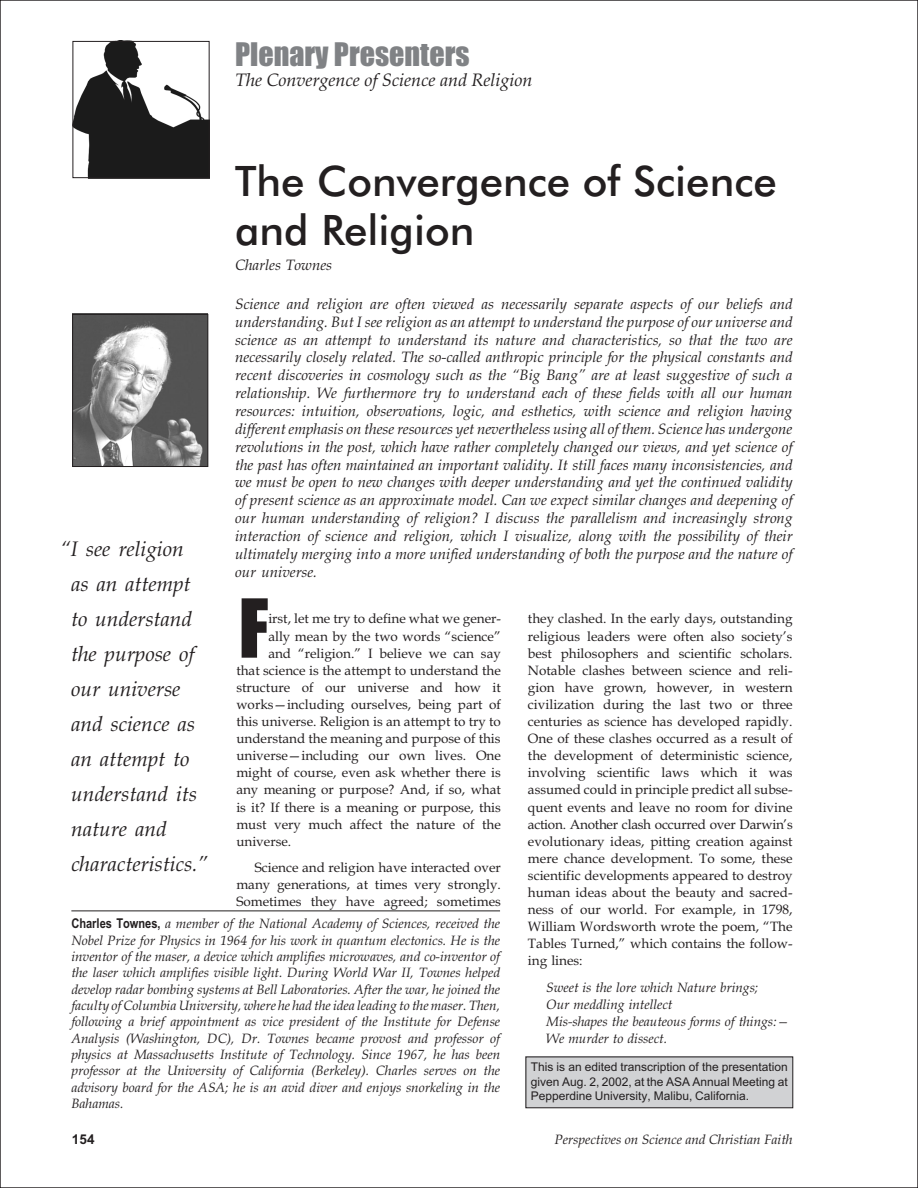
<style>
.page{position:relative;width:918px;height:1188px;background:#fff}
.page>*{position:absolute;margin:0;border:0;box-sizing:border-box;transform-origin:0 0}
.t1{font:700 75px "Impact";color:#231f20}
.t2{font:42px/49.1px "Futura Md BT";color:#231f20}
.t3{font:30px "Impact";color:#808285}
.t4{font:italic 21px/35.1px "Book Antiqua";color:#231f20}
.t5{font:italic 18px "Book Antiqua";color:#231f20}
.t6{font:italic 15px/17.9px "Book Antiqua";color:#231f20;text-align:justify}
.t7{font:13.5px/17.1px "Book Antiqua";color:#231f20;text-align:justify}
.t8{font:italic 13.5px/16.4px "Book Antiqua";color:#231f20}
.t9{font:700 13.5px "Arial";color:#231f20}
.t10{font:12px/14.7px "Arial";color:#231f20;text-align:justify}
.s1{font-family:"Arial Narrow";font-weight:700;font-style:normal}
</style>
<div class="page">
<img style="left:74px;top:43px;width:134px;height:133px">
<div style="left:72px;top:41px;width:138px;height:137px;border:1px solid #231f20"></div>
<hr style="left:71px;top:910px;width:429px;height:1px;background:#231f20">
<img style="left:74px;top:316px;width:132px;height:149px">
<div style="left:72px;top:314px;width:136px;height:153px;border:1px solid #231f20"></div>
<div style="left:525px;top:1056px;width:268px;height:52px;background:#d1d2d4"></div>
<div style="left:525px;top:1056px;width:268px;height:52px;border:1px solid #231f20"></div>
<h3 class="t3" style="left:235px;top:44px;width:236px">Plenary Presenters</h3>
<h3 class="t5" style="left:235px;top:73px;width:299px">The Convergence of Science and Religion</h3>
<h2 class="t2" style="left:235px;top:160px;width:543px">The Convergence of Science and Religion</h2>
<p class="t6" style="left:235px;top:258px;width:98px">Charles Townes</p>
<p class="t6" style="left:235px;top:297px;width:559px">Science and religion are often viewed as necessarily separate aspects of our beliefs and understanding. But I see religion as an attempt to understand the purpose of our universe and science as an attempt to understand its nature and characteristics, so that the two are necessarily closely related. The so-called anthropic principle for the physical constants and recent discoveries in cosmology such as the “Big Bang” are at least suggestive of such a relationship. We furthermore try to understand each of these fields with all our human resources: intuition, observations, logic, and esthetics, with science and religion having different emphasis on these resources yet nevertheless using all of them. Science has undergone revolutions in the post, which have rather completely changed our views, and yet science of the past has often maintained an important validity. It still faces many inconsistencies, and we must be open to new changes with deeper understanding and yet the continued validity of present science as an approximate model. Can we expect similar changes and deepening of our human understanding of religion? I discuss the parallelism and increasingly strong interaction of science and religion, which I visualize, along with the possibility of their ultimately merging into a more unified understanding of both the purpose and the nature of our universe.</p>
<h1 class="t1" style="left:239px;top:588px;width:31px">F</h1>
<h3 class="t4" style="left:71px;top:534px;width:139px;text-indent:-11px">“I see religion<br>as an attempt to understand the purpose of our universe and science as an attempt to understand its nature and characteristics.”</h3>
<p class="t7" style="left:268px;top:612px;width:234px">irst, let me try to define what we gener-</p>
<p class="t7" style="left:268px;top:629px;width:234px">ally mean by the two words “science”</p>
<p class="t7" style="left:268px;top:646px;width:234px">and “religion.” I believe we can say</p>
<p class="t7" style="left:236px;top:663px;width:266px">that science is the attempt to understand the</p>
<p class="t7" style="left:236px;top:680px;width:266px">structure of our universe and how it</p>
<p class="t7" style="left:236px;top:697px;width:266px">works—including ourselves, being part of</p>
<p class="t7" style="left:236px;top:715px;width:266px">this universe. Religion is an attempt to try to</p>
<p class="t7" style="left:236px;top:732px;width:266px">understand the meaning and purpose of this</p>
<p class="t7" style="left:236px;top:749px;width:266px">universe—including our own lives. One</p>
<p class="t7" style="left:236px;top:766px;width:266px">might of course, even ask whether there is</p>
<p class="t7" style="left:236px;top:783px;width:266px">any meaning or purpose? And, if so, what</p>
<p class="t7" style="left:236px;top:800px;width:266px">is it? If there is a meaning or purpose, this</p>
<p class="t7" style="left:236px;top:817px;width:266px">must very much affect the nature of the</p>
<p class="t7" style="left:236px;top:834px;width:56px">universe.</p>
<p class="t7" style="left:236px;top:860px;width:266px;text-indent:18px">Science and religion have interacted over many generations, at times very strongly.<br>Sometimes they have agreed; sometimes</p>
<p class="t7" style="left:528px;top:612px;width:266px">they clashed. In the early days, outstanding religious leaders were often also society’s best philosophers and scientific scholars.<br>Notable clashes between science and reli&shy;gion have grown, however, in western civilization during the last two or three centuries as science has developed rapidly.<br>One of these clashes occurred as a result of the development of deterministic science, involving scientific laws which it was assumed could in principle predict all subse&shy;quent events and leave no room for divine action. Another clash occurred over Darwin’s evolutionary ideas, pitting creation against mere chance development. To some, these scientific developments appeared to destroy human ideas about the beauty and sacred&shy;ness of our world. For example, in 1798, William Wordsworth wrote the poem, “The Tables Turned,” which contains the follow&shy;ing lines:</p>
<p class="t8" style="left:546px;top:980px;width:245px;line-height:17.2px">Sweet is the lore which Nature brings;<br>Our meddling intellect<br>Mis-shapes the beauteous forms of things:—<br>We murder to dissect.</p>
<p class="t8" style="left:71px;top:917px;width:430px;text-align:justify"><span class="s1">Charles Townes,</span> a member of the National Academy of Sciences, received the Nobel Prize for Physics in 1964 for his work in quantum electonics. He is the inventor of the maser, a device which amplifies microwaves, and co-inventor of the laser which amplifies visible light. During World War II, Townes helped develop radar bombing systems at Bell Laboratories. After the war, he joined the faculty of Columbia University, where he had the idea leading to the maser. Then, following a brief appointment as vice president of the Institute for Defense Analysis (Washington, DC), Dr. Townes became provost and professor of physics at Massachusetts Institute of Technology. Since 1967, he has been professor at the University of California (Berkeley). Charles serves on the advisory board for the ASA; he is an avid diver and enjoys snorkeling in the Bahamas.</p>
<p class="t10" style="left:531px;top:1061px;width:258px">This is an edited transcription of the presentation given Aug. 2, 2002, at the ASA Annual Meeting at Pepperdine University, Malibu, California.</p>
<p class="t9" style="left:72px;top:1132px;width:24px">154</p>
<p class="t8" style="left:554px;top:1133px;width:240px">Perspectives on Science and Christian Faith</p>
</div>
